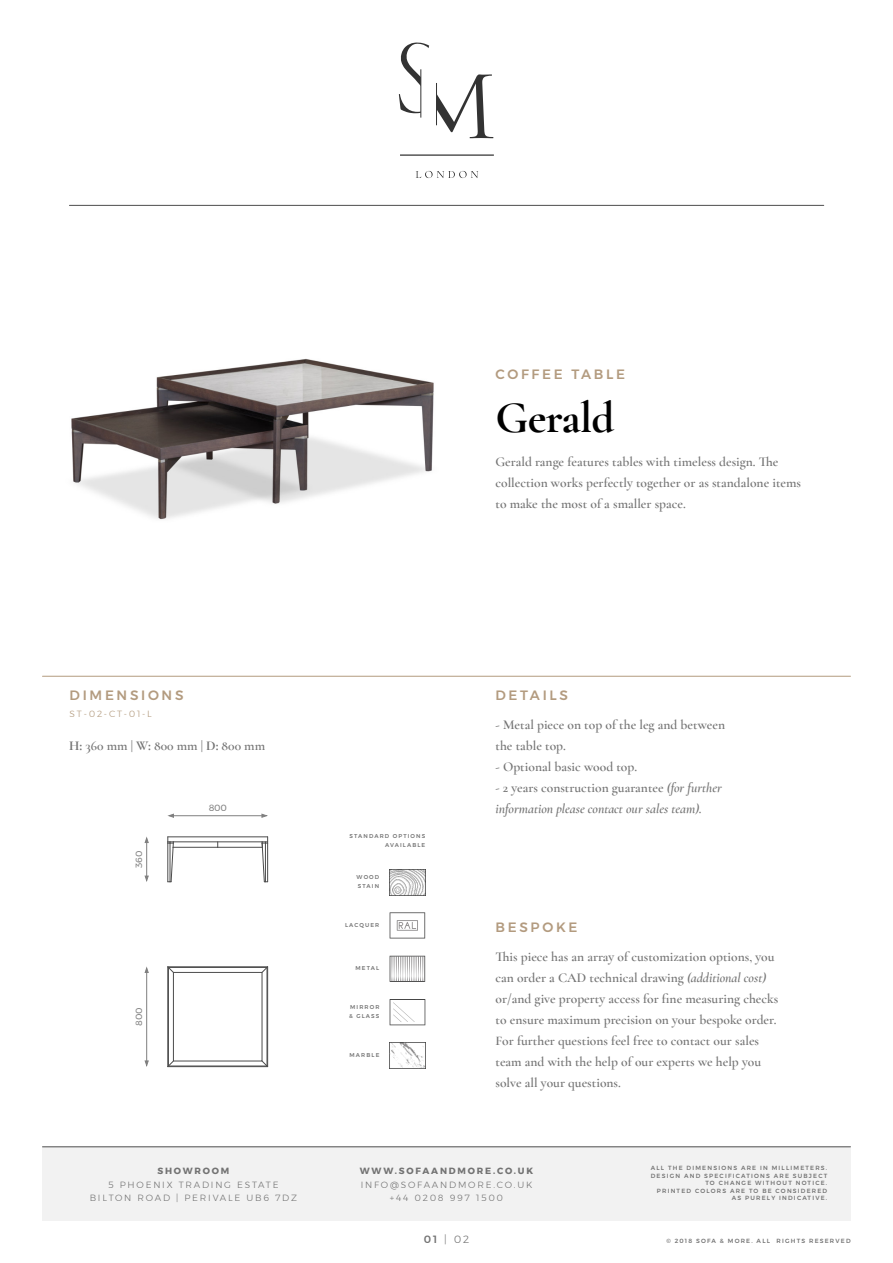
<style>
.page{position:relative;width:893px;height:1263px;background:#fff}
.page>*{position:absolute;margin:0;border:0;box-sizing:border-box;transform-origin:0 0}
.t1{font:700 45px "Cormorant Garamond";letter-spacing:-.015em;color:#000}
.t2{font:600 13.5px/21px "Cormorant Garamond";color:#737373}
.t3{font:italic 600 13.5px/21px "Cormorant Garamond";color:#737373}
.t4{font:500 13.5px "Montserrat";letter-spacing:.2em;color:#b39b7f}
.t5{font:300 10.5px "Montserrat";color:#737373}
.t6{font:300 9px/13.5px "Montserrat";letter-spacing:.2em;color:#737373;text-align:center}
.t7{font:700 9px "Montserrat";letter-spacing:.2em;color:#737373}
.t8{font:300 9px "Montserrat";letter-spacing:.2em;color:#b39b7f}
.t9{font:9px "Montserrat";letter-spacing:-.035em;color:#7f7f7f}
.t10{font:500 6px/7.5px "Montserrat";letter-spacing:.2em;color:#737373;text-align:right}
.t11{font:500 5.55px/9px "Montserrat";letter-spacing:.2em;color:#737373}
.s1{font-weight:700}
.s2{font-style:normal}
.s3{font-style:italic}
.s4{font-weight:500}
</style>
<div class="page">
<div style="left:42px;top:1147px;width:808px;height:73px;background:#f2f2f2"></div>
<hr style="left:42px;top:1146px;width:808px;height:1px;background:#4d4d4d">
<img style="left:390px;top:869px;width:35px;height:26px">
<svg style="left:390px;top:956px;width:35px;height:26px"></svg>
<svg style="left:390px;top:912px;width:35px;height:26px"></svg>
<img style="left:390px;top:1042px;width:35px;height:27px">
<svg style="left:390px;top:999px;width:35px;height:26px"></svg>
<hr style="left:42px;top:676px;width:808px;height:1px;background:#b39b7f">
<hr style="left:69px;top:205px;width:755px;height:1px;background:#4d4d4d">
<svg style="left:399px;top:94px;width:21px;height:19px"></svg>
<svg style="left:436px;top:74px;width:57px;height:64px"></svg>
<svg style="left:401px;top:42px;width:28px;height:44px"></svg>
<hr style="left:400px;top:155px;width:93px;height:1px;background:#000">
<svg style="left:416px;top:171px;width:62px;height:7px"></svg>
<hr style="left:436px;top:83px;width:1px;height:42px;background:#333">
<hr style="left:420px;top:69px;width:1px;height:49px;background:#333">
<img style="left:71px;top:359px;width:363px;height:161px">
<svg style="left:167px;top:966px;width:101px;height:101px"></svg>
<hr style="left:168px;top:837px;width:100px;height:1px;background:#4c4c4c">
<hr style="left:173px;top:842px;width:89px;height:1px;background:#4c4c4c">
<hr style="left:218px;top:847px;width:44px;height:1px;background:#4c4c4c">
<hr style="left:173px;top:847px;width:45px;height:1px;background:#4c4c4c">
<svg style="left:262px;top:837px;width:6px;height:45px"></svg>
<svg style="left:168px;top:837px;width:6px;height:45px"></svg>
<hr style="left:146px;top:972px;width:1px;height:89px;background:#7f7f7f">
<svg style="left:144px;top:1060px;width:5px;height:6px"></svg>
<svg style="left:144px;top:967px;width:5px;height:6px"></svg>
<hr style="left:146px;top:842px;width:1px;height:34px;background:#7f7f7f">
<svg style="left:144px;top:875px;width:5px;height:6px"></svg>
<svg style="left:144px;top:837px;width:5px;height:6px"></svg>
<hr style="left:173px;top:815px;width:89px;height:1px;background:#7f7f7f">
<svg style="left:168px;top:813px;width:6px;height:5px"></svg>
<svg style="left:261px;top:813px;width:6px;height:5px"></svg>
<p class="t4" style="left:495px;top:366px;width:131px">COFFEE TABLE</p>
<h1 class="t1" style="left:495px;top:390px;width:120px">Gerald</h1>
<p class="t2" style="left:495px;top:452px;width:307px">Gerald range features tables with timeless design. The collection works perfectly together or as standalone items to make the most of a smaller space.</p>
<p class="t4" style="left:70px;top:686px;width:115px">DIMENSIONS</p>
<p class="t8" style="left:70px;top:709px;width:84px">ST-02-CT-01-L</p>
<p class="t2" style="left:69px;top:736px;width:197px"><span class="s1">H:</span> 360 mm | <span class="s1">W:</span> 800 mm | <span class="s1">D:</span> 800 mm</p>
<p class="t9" style="left:134px;top:868px;width:18px;rotate:-90deg">360</p>
<p class="t9" style="left:134px;top:1026px;width:20px;rotate:-90deg">800</p>
<p class="t9" style="left:209px;top:803px;width:20px">800</p>
<p class="t7" style="left:157px;top:1165px;width:73px">SHOWROOM</p>
<p class="t6" style="left:90px;top:1178px;width:209px">5 PHOENIX TRADING ESTATE<br>BILTON ROAD | PERIVALE UB6 7DZ</p>
<p class="t4" style="left:495px;top:686px;width:74px">DETAILS</p>
<p class="t11" style="left:350px;top:831px;width:77px;text-align:right">STANDARD OPTIONS<br>AVAILABLE</p>
<p class="t11" style="left:357px;top:872px;width:24px">WOOD<br>STAIN</p>
<p class="t11" style="left:345px;top:920px;width:36px">LACQUER</p>
<p class="t11" style="left:355px;top:964px;width:25px">METAL</p>
<p class="t11" style="left:349px;top:1002px;width:32px">MIRROR &amp; GLASS</p>
<p class="t11" style="left:350px;top:1050px;width:31px">MARBLE</p>
<p class="t2" style="left:495px;top:714px;width:231px">- Metal piece on top of the leg and between the table top.</p>
<p class="t2" style="left:495px;top:756px;width:143px">- Optional basic wood top.</p>
<p class="t3" style="left:495px;top:777px;width:228px">- <span class="s2">2 years construction guarantee</span> (for further information please contact our sales team).</p>
<p class="t4" style="left:495px;top:918px;width:83px">BESPOKE</p>
<p class="t2" style="left:495px;top:946px;width:284px">This piece has an array of customization options, you can order a CAD technical drawing <span class="s3">(additional cost) </span>or/and give property access for fine measuring checks to ensure maximum precision on your bespoke order.<br>For further questions feel free to contact our sales team and with the help of our experts we help you solve all your questions.</p>
<p class="t7" style="left:360px;top:1165px;width:175px">WWW.SOFAANDMORE.CO.UK</p>
<p class="t6" style="left:361px;top:1178px;width:173px">INFO@SOFAANDMORE.CO.UK +44 0208 997 1500</p>
<p class="t10" style="left:651px;top:1164px;width:178px">ALL THE DIMENSIONS ARE IN MILLIMETERS.<br>DESIGN AND SPECIFICATIONS ARE SUBJECT<br>TO CHANGE WITHOUT NOTICE.<br>PRINTED COLORS ARE TO BE CONSIDERED<br>AS PURELY INDICATIVE.</p>
<p class="t5" style="left:424px;top:1233px;width:47px"><span class="s4">01</span> | 02</p>
<p class="t10" style="left:666px;top:1237px;width:186px">© 2018 SOFA &amp; MORE. ALL RIGHTS RESERVED</p>
</div>
